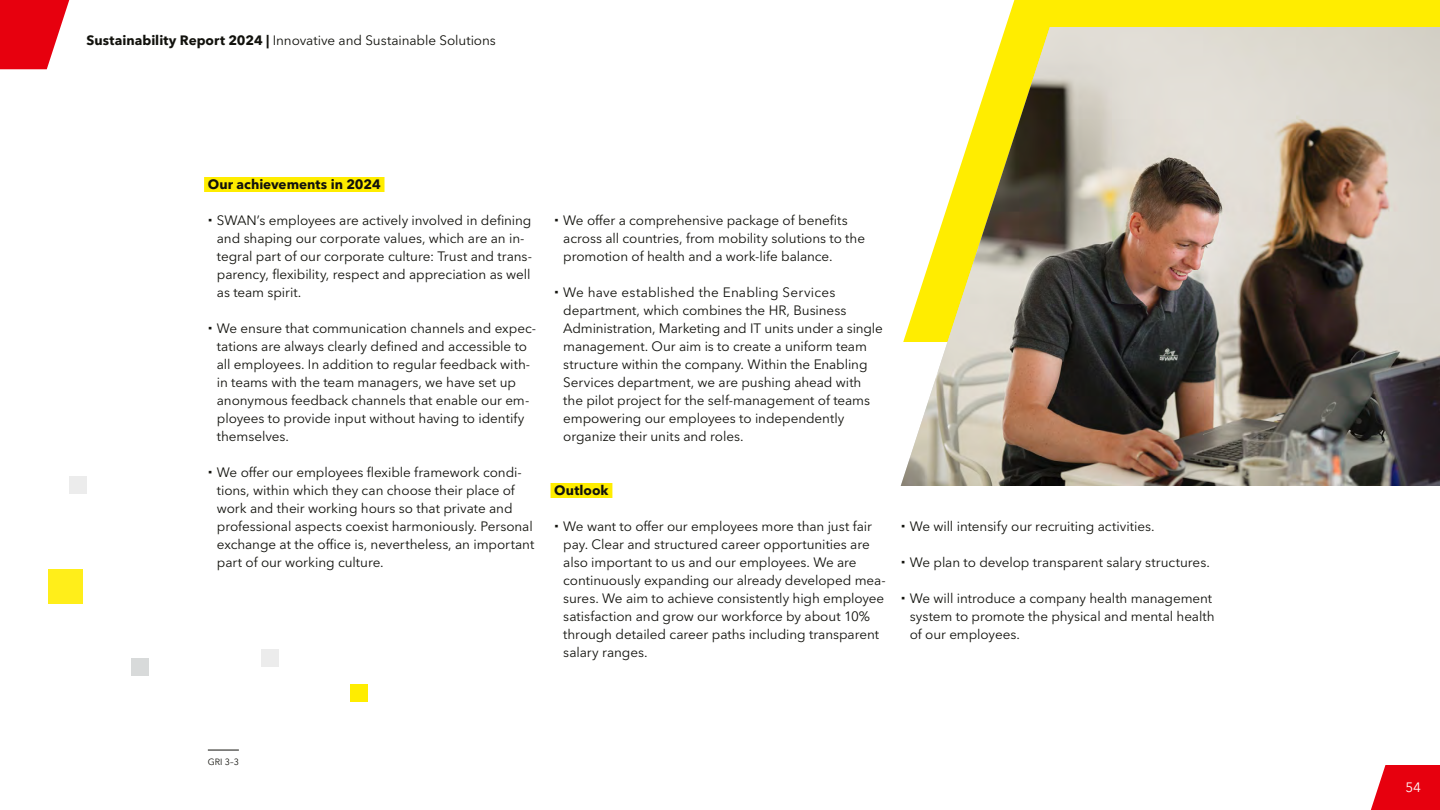
<style>
.page{position:relative;width:1440px;height:810px;background:#fff}
.page>*{position:absolute;margin:0;border:0;box-sizing:border-box;transform-origin:0 0}
.t1{font:13.5px/18px "Avenir Next W1 G";letter-spacing:-.005em;color:#12120d}
.t2{font:700 13.5px "Avenir Next W1 G";color:#12120d}
.t3{font:13.5px "Avenir Next W1 G";color:#fff}
.t4{font:9px "Avenir Next W1 G";color:#12120d}
.s1{font-weight:700}
</style>
<div class="page">
<svg style="left:0;top:0;width:69px;height:69px"></svg>
<svg style="left:1370px;top:765px;width:70px;height:45px;background:#e91d29"></svg>
<div style="left:204px;top:177px;width:181px;height:15px;background:#ffed00"></div>
<div style="left:551px;top:483px;width:61px;height:15px;background:#ffed00"></div>
<div style="left:1005px;top:0;width:435px;height:27px;background:#ffed00"></div>
<img style="left:901px;top:27px;width:539px;height:459px">
<div style="left:49px;top:569px;width:34px;height:34px;background:#ffee1a"></div>
<div style="left:261px;top:649px;width:18px;height:17px;background:#ececec"></div>
<div style="left:350px;top:684px;width:17px;height:18px;background:#ffed00"></div>
<div style="left:131px;top:658px;width:17px;height:17px;background:#d8dada"></div>
<div style="left:69px;top:476px;width:17px;height:18px;background:#ececec"></div>
<hr style="left:208px;top:750px;width:31px;height:1px;background:#12120d">
<p class="t1" style="left:87px;top:31px;width:411px"><span class="s1">Sustainability Report 2024 |</span> Innovative and Sustainable Solutions</p>
<p class="t2" style="left:208px;top:176px;width:174px">Our achievements in 2024</p>
<p class="t1" style="left:217px;top:211px;width:317px">SWAN’s employees are actively involved in defining and shaping our corporate values, which are an in&shy;tegral part of our corporate culture: Trust and trans&shy;parency, flexibility, respect and appreciation as well as team spirit.</p>
<p class="t1" style="left:217px;top:319px;width:321px">We ensure that communication channels and expec&shy;tations are always clearly defined and accessible to all employees. In addition to regular feedback with&shy;in teams with the team managers, we have set up anonymous feedback channels that enable our em&shy;ployees to provide input without having to identify themselves.</p>
<p class="t1" style="left:217px;top:463px;width:319px">We offer our employees flexible framework condi&shy;tions, within which they can choose their place of work and their working hours so that private and professional aspects coexist harmoniously. Personal exchange at the office is, nevertheless, an important part of our working culture.</p>
<p class="t1" style="left:563px;top:211px;width:303px">We offer a comprehensive package of benefits across all countries, from mobility solutions to the promotion of health and a work-life balance.</p>
<p class="t1" style="left:563px;top:283px;width:321px">We have established the Enabling Services department, which combines the HR, Business Administration, Marketing and IT units under a single management. Our aim is to create a uniform team structure within the company. Within the Enabling Services department, we are pushing ahead with the pilot project for the self-management of teams empowering our employees to independently organize their units and roles.</p>
<p class="t2" style="left:554px;top:482px;width:56px">Outlook</p>
<p class="t1" style="left:563px;top:517px;width:324px">We want to offer our employees more than just fair pay. Clear and structured career opportunities are also important to us and our employees. We are continuously expanding our already developed mea&shy;sures. We aim to achieve consistently high employee satisfaction and grow our workforce by about 10% through detailed career paths including transparent salary ranges.</p>
<p class="t1" style="left:910px;top:517px;width:246px">We will intensify our recruiting activities.</p>
<p class="t1" style="left:910px;top:553px;width:302px">We plan to develop transparent salary structures.</p>
<p class="t1" style="left:910px;top:589px;width:306px">We will introduce a company health management system to promote the physical and mental health of our employees.</p>
<p class="t4" style="left:208px;top:757px;width:33px">GRI 3–3</p>
<p class="t3" style="left:1405px;top:779px;width:17px">54</p>
</div>
